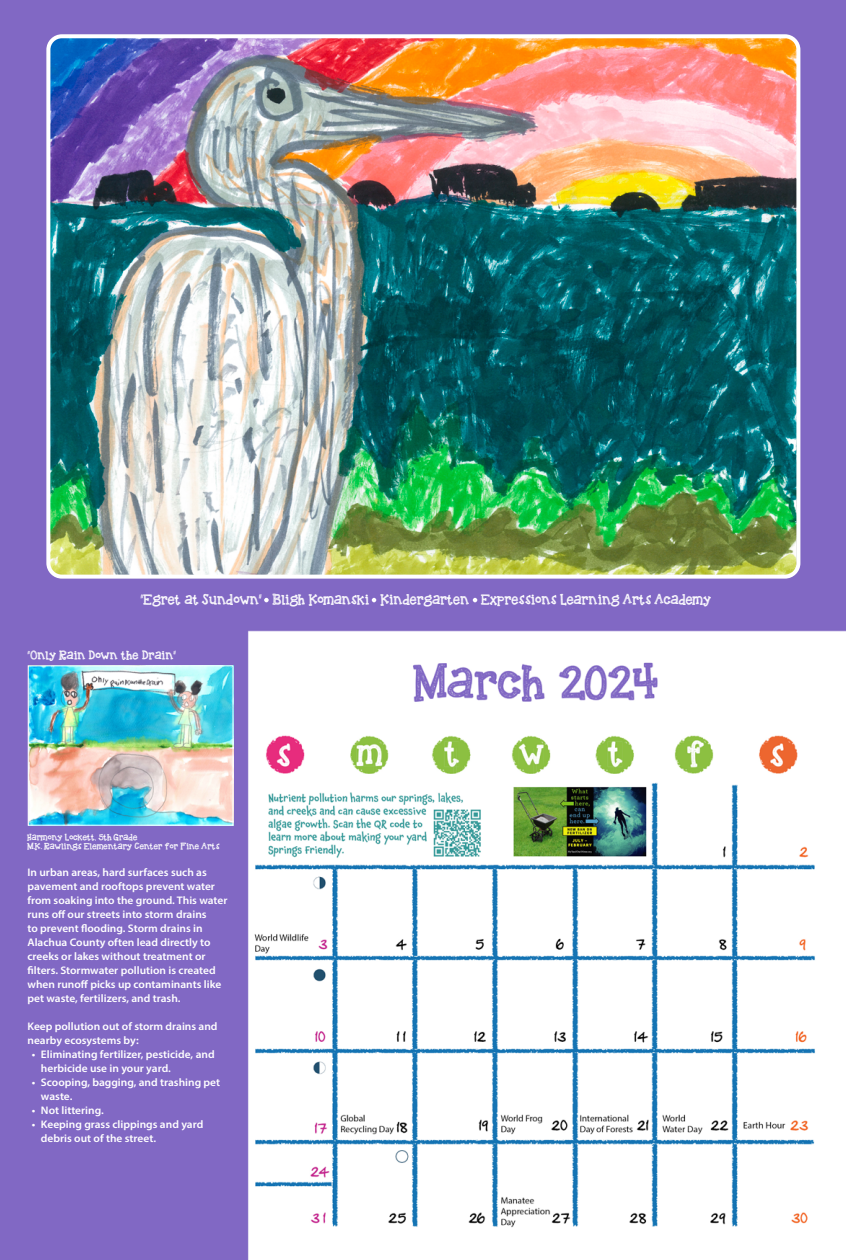
<style>
.page{position:relative;width:846px;height:1260px;background:#fff}
.page>*{position:absolute;margin:0;border:0;box-sizing:border-box;transform-origin:0 0}
.t1{font:13px "KBREINDEERGAMES";color:#fff}
.tips{font:600 11px/14px "Myriad Pro";color:#fff;scale:1.04 1}
.t2{font:11px "KBREINDEERGAMES";color:#fff;scale:1.04 1}
.t3{font:8px/9.6px "KBREINDEERGAMES";color:#fff;scale:1.04 1}
</style>
<div class="page">
<div style="left:0;top:0;width:846px;height:630px;background:#8168c4"></div>
<div style="left:0;top:629px;width:247px;height:631px;background:#8168c4"></div>
<svg style="left:264px;top:598px;width:5px;height:4px"></svg>
<svg style="left:372px;top:598px;width:4px;height:4px"></svg>
<svg style="left:473px;top:598px;width:4px;height:4px"></svg>
<img style="left:51px;top:39px;width:744px;height:535px">
<div style="left:46px;top:34px;width:754px;height:545px;border:4px solid #fff;border-radius:14px"></div>
<img style="left:30px;top:667px;width:202px;height:157px">
<div style="left:28px;top:665px;width:206px;height:161px;border:1px solid #fff"></div>
<img style="left:247px;top:630px;width:599px;height:630px">
<p class="t1" style="left:140px;top:594px;width:572px">“Egret at Sundown” Bligh Komanski Kindergarten Expressions Learning Arts Academy</p>
<p class="t2" style="left:27px;top:650px;width:144px">“Only Rain Down the Drain”</p>
<p class="t3" style="left:27px;top:833px;width:186px">Harmony Lockett, 5th Grade<br>M.K. Rawlings Elementary Center for Fine Arts</p>
<p class="tips" style="left:27px;top:865px;width:194px">In urban areas, hard surfaces such as pavement and rooftops prevent water from soaking into the ground. This water runs off our streets into storm drains<br>to prevent flooding. Storm drains in Alachua County often lead directly to creeks or lakes without treatment or filters. Stormwater pollution is created when runoff picks up contaminants like pet waste, fertilizers, and trash.</p>
<p class="tips" style="left:27px;top:1019px;width:184px">Keep pollution out of storm drains and nearby ecosystems by:</p>
<p class="tips" style="left:41px;top:1047px;width:168px;text-indent:-9px">• Eliminating fertilizer, pesticide, and herbicide use in your yard.</p>
<p class="tips" style="left:41px;top:1075px;width:174px;text-indent:-9px">• Scooping, bagging, and trashing pet waste.</p>
<p class="tips" style="left:32px;top:1103px;width:71px">• Not littering.</p>
<p class="tips" style="left:41px;top:1117px;width:158px;text-indent:-9px">• Keeping grass clippings and yard debris out of the street.</p>
</div>
